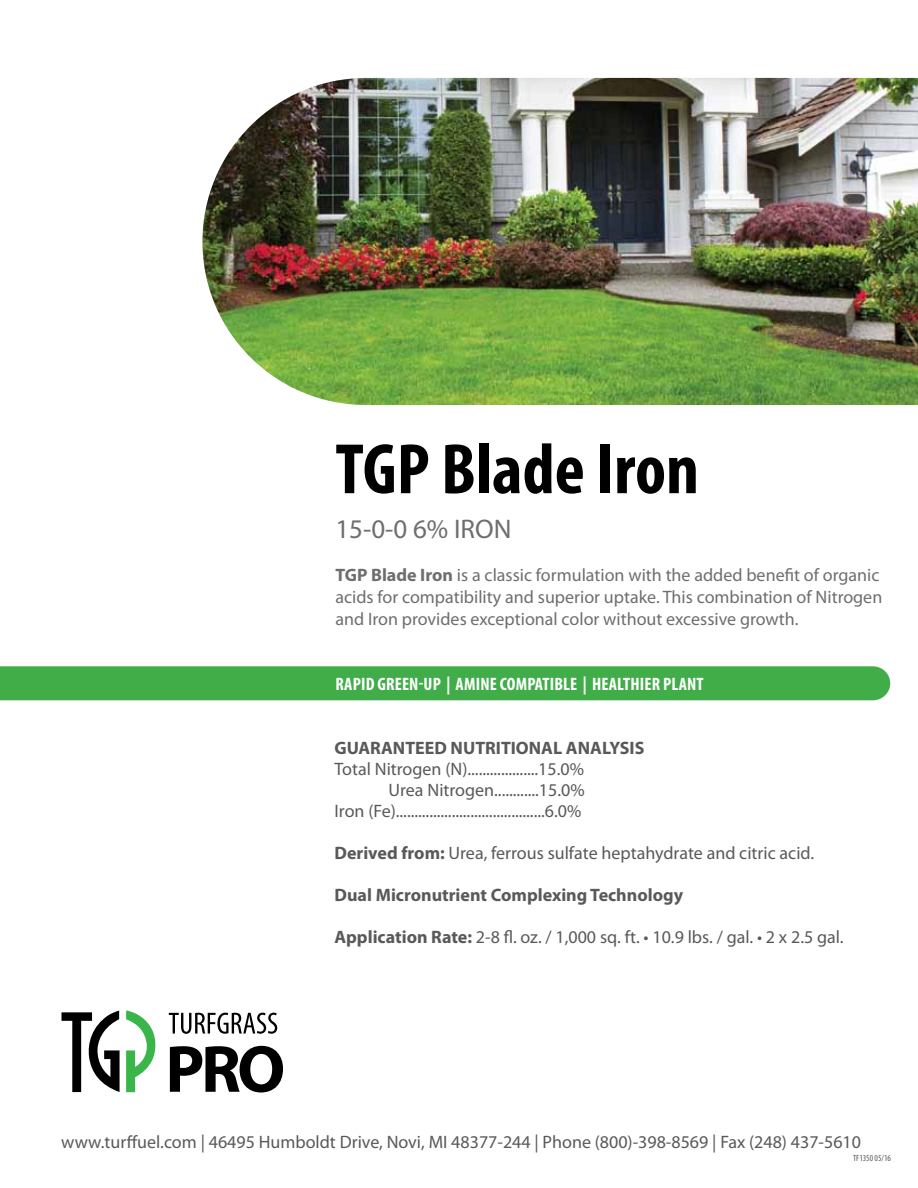
<style>
.page{position:relative;width:918px;height:1188px;background:#fff}
.page>*{position:absolute;margin:0;border:0;box-sizing:border-box;transform-origin:0 0}
.t1{font:700 condensed 72px "Myriad Pro";color:#000}
.t2{font:27px "Myriad Pro";color:#6d6e71}
.t3{font:18px/21px "Myriad Pro";color:#58595b}
.t4{font:18px/21.6px "Myriad Pro";color:#6d6e71}
.t5{font:700 18px "Myriad Pro";color:#58595b}
.t6{font:700 condensed 18px "Myriad Pro";letter-spacing:.01em;color:#fff}
.t7{font:condensed 9px "Myriad Pro";color:#58595b}
.s1{font-weight:700}
</style>
<div class="page">
<svg style="left:170px;top:1046px;width:113px;height:47px"></svg>
<svg style="left:169px;top:1013px;width:108px;height:21px"></svg>
<svg style="left:62px;top:1011px;width:58px;height:81px"></svg>
<svg style="left:126px;top:1010px;width:30px;height:82px"></svg>
<div style="left:0;top:666px;width:890px;height:34px;background:#41ad49"></div>
<img style="left:202px;top:78px;width:716px;height:327px">
<h1 class="t1" style="left:335px;top:424px;width:365px">TGP BLADE IRON</h1>
<h2 class="t2" style="left:335px;top:512px;width:178px">15-0-0 6% IRON</h2>
<p class="t4" style="left:335px;top:564px;width:548px"><span class="s1">TGP Blade Iron</span> is a classic formulation with the added benefit of organic acids for compatibility and superior uptake. This combination of Nitrogen and I ron provides exceptional color without excessive growth.</p>
<p class="t6" style="left:336px;top:673px;width:368px">RAPI D GREEN-UP | AMINE COMPATIBLE | HEALTHIER PLANT</p>
<p class="t5" style="left:335px;top:736px;width:311px">GUARANTEED NUTRITIONAL ANALYSIS</p>
<p class="t3" style="left:335px;top:758px;width:251px">Total Nitrogen (N)...................15.0%<br>U</p>
<p class="t3" style="left:335px;top:779px;width:252px;text-align:right">rea Nitrogen............15.0%<br>I ron (Fe)........................................6.0%</p>
<p class="t3" style="left:335px;top:842px;width:481px"><span class="s1">Derived from:</span> Urea, ferrous sulfate heptahydrate and citric acid.</p>
<p class="t5" style="left:335px;top:883px;width:350px">Dual Micronutrient Complexing Technology</p>
<p class="t3" style="left:335px;top:926px;width:511px"><span class="s1">Application Rate:</span> 2-8 fl. oz. / 1,000 sq. ft. • 10.9 lbs. / gal. • 2 x 2.5 gal.</p>
<p class="t3" style="left:61px;top:1131px;width:801px">www.turffuel.com | 46495 Humboldt Drive, Novi, MI 48377-244 | Phone (800)-398-8569 | Fax (248) 437-5610</p>
<p class="t7" style="left:853px;top:1152px;width:39px">TF1350 05/16</p>
</div>
